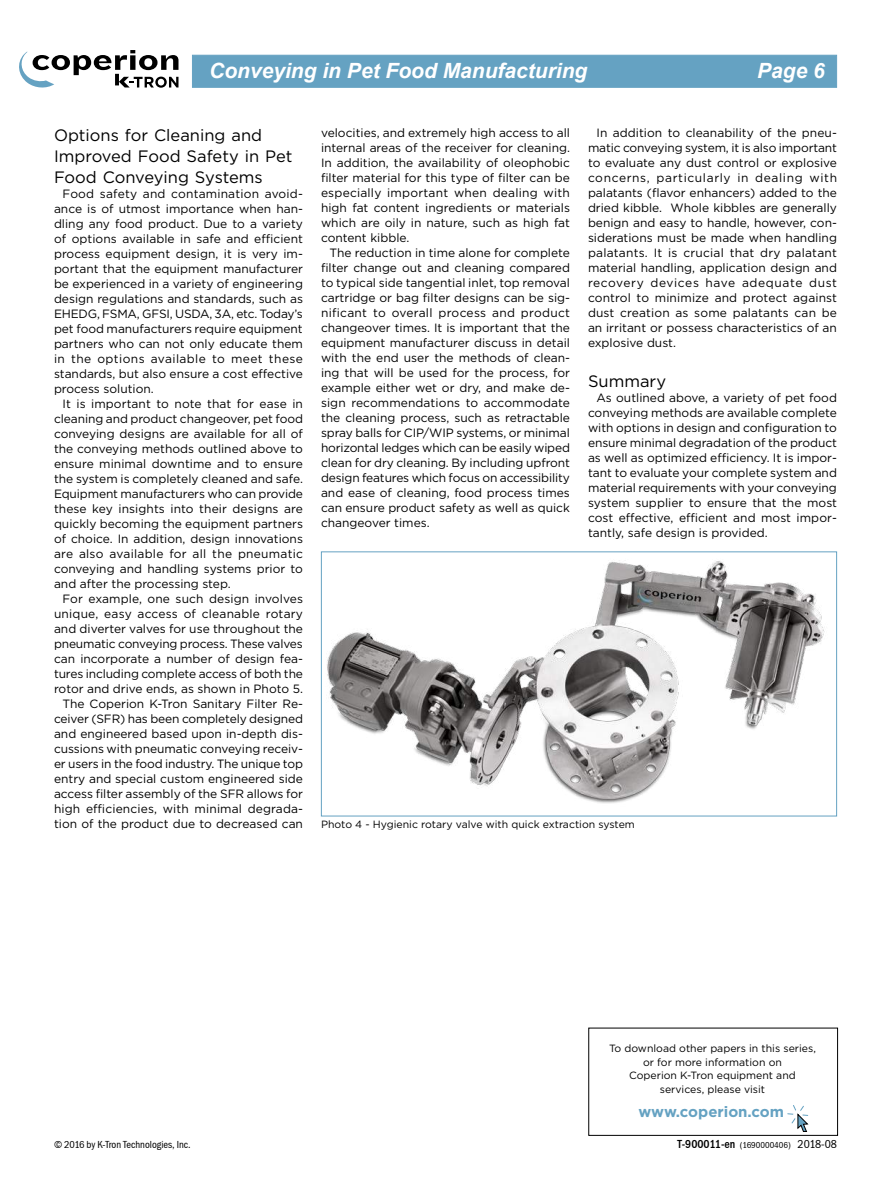
<style>
.page{position:relative;width:891px;height:1188px;background:#fff}
.page>*{position:absolute;margin:0;border:0;box-sizing:border-box;transform-origin:0 0}
.t1{font:italic 700 21px "Arial";color:#fff}
.t2{font:16.5px/21px "Gotham";color:#000}
.t3{font:700 15px "Gotham";color:#65a2c2}
.t4{font:12px/15px "Gotham";color:#000;text-align:justify}
.t5{font:10.5px/13.5px "Gotham";color:#000;text-align:center}
.t6{font:10.5px "Franklin Gothic Cond";color:#000}
.t7{font:9px "Franklin Gothic Cond";color:#000}
.s1{font-weight:700;font-size:12px}
.s2{font-size:12px}
</style>
<div class="page">
<div style="left:192px;top:55px;width:645px;height:33px;background:#65a2c2;border:1px solid #65a2c2"></div>
<svg style="left:19px;top:50px;width:159px;height:38px"></svg>
<div style="left:588px;top:1028px;width:250px;height:108px;border:1px solid #000"></div>
<svg style="left:788px;top:1105px;width:20px;height:26px"></svg>
<img style="left:320px;top:551px;width:518px;height:266px">
<div style="left:321px;top:551px;width:516px;height:265px;border:1px solid #65a2c2"></div>
<h1 class="t1" style="left:209px;top:57px;width:380px">Conveying in Pet Food Manufacturing</h1>
<h1 class="t1" style="left:757px;top:57px;width:69px">Page 6</h1>
<h2 class="t2" style="left:54px;top:124px;width:240px">Options for Cleaning and<br>Improved Food Safety in Pet<br>Food Conveying Systems</h2>
<p class="t4" style="left:54px;top:186px;width:251px;text-indent:9px">Food safety and contamination avoid&shy;ance is of utmost importance when han&shy;dling any food product. Due to a variety of options available in safe and efficient process equipment design, it is very im&shy;portant that the equipment manufacturer be experienced in a variety of engineering design regulations and standards, such as EHEDG, FSMA, GFSI, USDA, 3A, etc. Today’s pet food manufacturers require equipment partners who can not only educate them in the options available to meet these standards, but also ensure a cost effective process solution.</p>
<p class="t4" style="left:54px;top:396px;width:251px;text-indent:9px">It is important to note that for ease in cleaning and product changeover, pet food conveying designs are available for all of the conveying methods outlined above to ensure minimal downtime and to ensure the system is completely cleaned and safe.<br>Equipment manufacturers who can provide these key insights into their designs are quickly becoming the equipment partners of choice. In addition, design innovations are also available for all the pneumatic conveying and handling systems prior to and after the processing step.</p>
<p class="t4" style="left:54px;top:591px;width:251px;text-align:right">For example, one such design involves unique, easy access of cleanable rotary and diverter valves for use throughout the pneumatic conveying process. These valves can incorporate a number of design fea&shy;tures including complete access of both the rotor and drive ends, as shown in Photo 5.<br>The Coperion K-Tron Sanitary Filter Re&shy;ceiver (SFR) has been completely designed and engineered based upon in-depth dis&shy;cussions with pneumatic conveying receiv&shy;er users in the food industry. The unique top entry and special custom engineered side access filter assembly of the SFR allows for high efficiencies, with minimal degrada&shy;tion of the product due to decreased can</p>
<p class="t4" style="left:321px;top:125px;width:251px">velocities, and extremely high access to all internal areas of the receiver for cleaning.<br>In addition, the availability of oleophobic filter material for this type of filter can be especially important when dealing with high fat content ingredients or materials which are oily in nature, such as high fat content kibble.</p>
<p class="t4" style="left:321px;top:245px;width:251px;text-indent:9px">The reduction in time alone for complete filter change out and cleaning compared to typical side tangential inlet, top removal cartridge or bag filter designs can be sig&shy;nificant to overall process and product changeover times. It is important that the equipment manufacturer discuss in detail with the end user the methods of clean&shy;ing that will be used for the process, for example either wet or dry, and make de&shy;sign recommendations to accommodate the cleaning process, such as retractable spray balls for CIP/WIP systems, or minimal horizontal ledges which can be easily wiped clean for dry cleaning. By including upfront design features which focus on accessibility and ease of cleaning, food process times can ensure product safety as well as quick changeover times.</p>
<p class="t4" style="left:588px;top:125px;width:251px;text-indent:9px">In addition to cleanability of the pneu&shy;matic conveying system, it is also important to evaluate any dust control or explosive concerns, particularly in dealing with palatants (flavor enhancers) added to the dried kibble. Whole kibbles are generally benign and easy to handle, however, con&shy;siderations must be made when handling palatants. It is crucial that dry palatant material handling, application design and recovery devices have adequate dust control to minimize and protect against dust creation as some palatants can be an irritant or possess characteristics of an explosive dust.</p>
<h2 class="t2" style="left:588px;top:371px;width:80px">Summary</h2>
<p class="t4" style="left:588px;top:390px;width:251px;text-indent:9px">As outlined above, a variety of pet food conveying methods are available complete with options in design and configuration to ensure minimal degradation of the product as well as optimized efficiency. It is impor&shy;tant to evaluate your complete system and material requirements with your conveying system supplier to ensure that the most cost effective, efficient and most impor&shy;tantly, safe design is provided.</p>
<p class="t5" style="left:321px;top:817px;width:315px">Photo 4 - Hygienic rotary valve with quick extraction system</p>
<p class="t5" style="left:609px;top:1042px;width:208px">To download other papers in this series, or for more information on<br>Coperion K-Tron equipment and services, please visit</p>
<p class="t3" style="left:639px;top:1101px;width:147px">www.coperion.com</p>
<p class="t6" style="left:54px;top:1138px;width:138px">© 2016 by K-Tron Technologies, Inc.</p>
<p class="t7" style="left:678px;top:1140px;width:161px"><span class="s1">T-900011-en</span> (1690000406) <span class="s2">2018-08</span></p>
</div>
